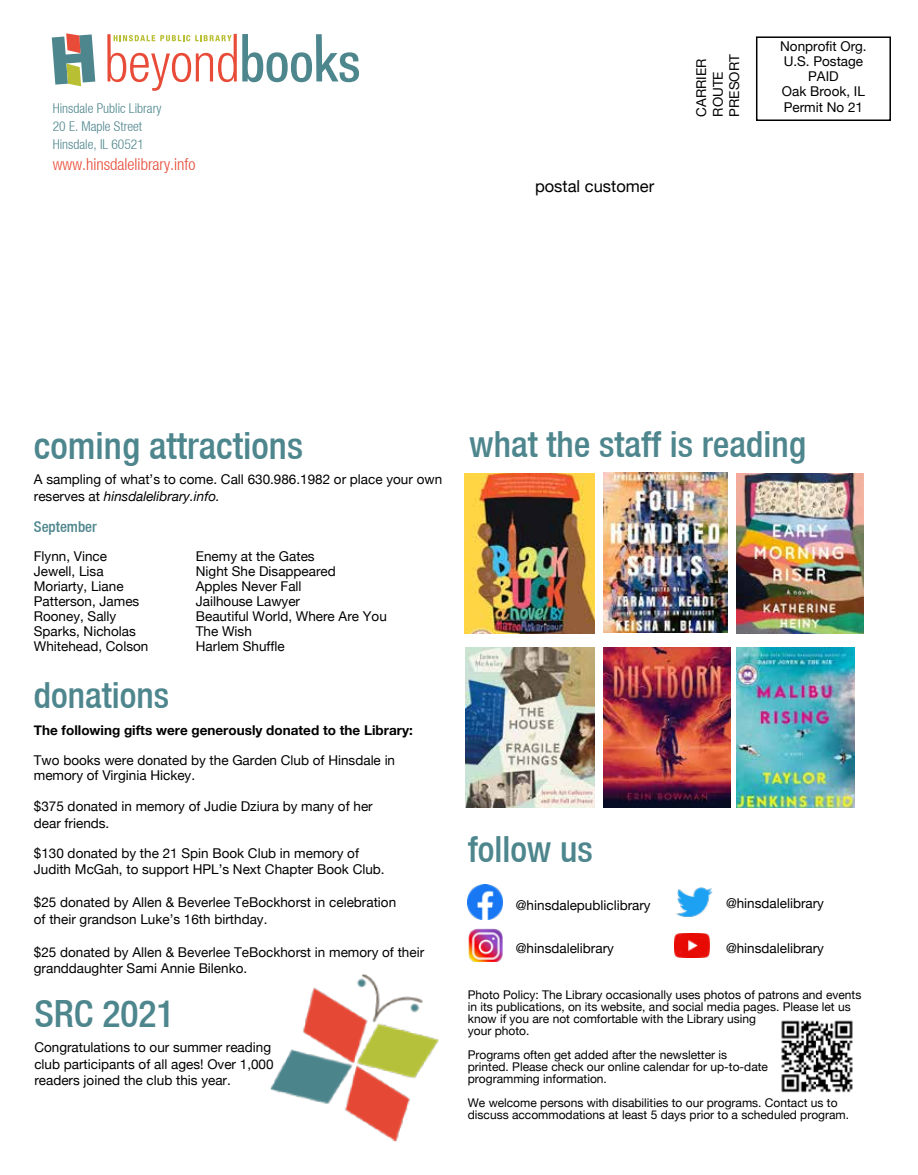
<style>
.page{position:relative;width:918px;height:1175px;background:#fff}
.page>*{position:absolute;margin:0;border:0;box-sizing:border-box;transform-origin:0 0}
.t1{font:500 condensed 37.5px "Helvetica Neue LT";color:#4e868e}
.t2{font:500 condensed 36px "Helvetica Neue LT";color:#4e868e}
.t3{font:300 condensed 16.5px "Helvetica Neue LT";color:#e84b37}
.t4{font:16.5px "Helvetica Neue";color:#000}
.t5{font:500 condensed 15px "Helvetica Neue LT";color:#4e868e}
.t6{font:13.5px/16.5px "Helvetica Neue";color:#000}
.t7{font:300 condensed 13.5px/18px "Helvetica Neue LT";color:#4e868e}
.t8{font:700 13.5px "Helvetica Neue";color:#000}
.t9{font:12px/12px "Helvetica Neue";color:#000}
.s1{font-style:italic}
</style>
<div class="page">
<svg style="left:52px;top:33px;width:43px;height:53px"></svg>
<svg style="left:107px;top:34px;width:252px;height:57px"></svg>
<div style="left:756px;top:36px;width:135px;height:85px;border:2px solid #000"></div>
<img style="left:781px;top:1020px;width:72px;height:73px">
<img style="left:469px;top:928px;width:33px;height:33px">
<img style="left:675px;top:933px;width:35px;height:24px">
<img style="left:676px;top:887px;width:37px;height:29px">
<img style="left:468px;top:884px;width:34px;height:35px">
<img style="left:270px;top:974px;width:169px;height:168px">
<img style="left:465px;top:473px;width:129px;height:160px">
<img style="left:604px;top:472px;width:124px;height:160px">
<img style="left:737px;top:473px;width:127px;height:160px">
<img style="left:465px;top:647px;width:129px;height:160px">
<img style="left:603px;top:647px;width:128px;height:160px">
<img style="left:737px;top:647px;width:117px;height:160px">
<p class="t7" style="left:53px;top:99px;width:110px">Hinsdale Public Library<br>20 E. Maple Street<br>Hinsdale, IL 60521</p>
<p class="t3" style="left:53px;top:155px;width:144px">www.hinsdalelibrary.info</p>
<p class="t4" style="left:535px;top:177px;width:121px">postal customer</p>
<p class="t6" style="left:693px;top:117px;width:64px;rotate:-90deg">CARRIER<br>ROUTE<br>PRESORT</p>
<p class="t6" style="left:780px;top:38px;width:88px;line-height:15px;text-align:center">Nonprofit Org.<br>U.S. Postage<br>PAID<br>Oak Brook, IL</p>
<p class="t6" style="left:784px;top:99px;width:81px">Permit No 21</p>
<h1 class="t1" style="left:34px;top:423px;width:271px">coming attractions</h1>
<p class="t6" style="left:34px;top:471px;width:410px">A sampling of what’s to come. Call 630.986.1982 or place your own reserves at <span class="s1">hinsdalelibrary.info.</span></p>
<p class="t5" style="left:34px;top:518px;width:65px">September</p>
<p class="t6" style="left:34px;top:547px;width:75px">Flynn, Vince</p>
<p class="t6" style="left:196px;top:547px;width:120px">Enemy at the Gates</p>
<p class="t6" style="left:34px;top:562px;width:71px">Jewell, Lisa</p>
<p class="t6" style="left:196px;top:562px;width:142px">Night She Disappeared</p>
<p class="t6" style="left:34px;top:577px;width:91px">Moriarty, Liane</p>
<p class="t6" style="left:196px;top:577px;width:107px">Apples Never Fall</p>
<p class="t6" style="left:34px;top:592px;width:107px">Patterson, James</p>
<p class="t6" style="left:196px;top:592px;width:106px">Jailhouse Lawyer</p>
<p class="t6" style="left:34px;top:607px;width:84px">Rooney, Sally</p>
<p class="t6" style="left:196px;top:607px;width:193px">Beautiful World, Where Are You</p>
<p class="t6" style="left:34px;top:622px;width:104px">Sparks, Nicholas</p>
<p class="t6" style="left:196px;top:622px;width:58px">The Wish</p>
<p class="t6" style="left:34px;top:637px;width:116px">Whitehead, Colson</p>
<p class="t6" style="left:196px;top:637px;width:91px">Harlem Shuffle</p>
<h2 class="t2" style="left:34px;top:674px;width:137px">donations</h2>
<p class="t8" style="left:34px;top:719px;width:380px">The following gifts were generously donated to the Library:</p>
<p class="t6" style="left:34px;top:752px;width:363px;line-height:15px">Two books were donated by the Garden Club of Hinsdale in memory of Virginia Hickey.</p>
<p class="t6" style="left:34px;top:798px;width:340px">$375 donated in memory of Judie Dziura by many of her dear friends.</p>
<p class="t6" style="left:34px;top:844px;width:352px">$130 donated by the 21 Spin Book Club in memory of<br>Judith McGah, to support HPL’s Next Chapter Book Club.</p>
<p class="t6" style="left:34px;top:894px;width:364px">$25 donated by Allen &amp; Beverlee TeBockhorst in celebration of their grandson Luke’s 16th birthday.</p>
<p class="t6" style="left:34px;top:943px;width:392px">$25 donated by Allen &amp; Beverlee TeBockhorst in memory of their granddaughter Sami Annie Bilenko.</p>
<h1 class="t1" style="left:34px;top:991px;width:142px">SRC 2021</h1>
<p class="t6" style="left:34px;top:1039px;width:241px">Congratulations to our summer reading club participants of all ages! Over 1,000 readers joined the club this year.</p>
<h2 class="t2" style="left:469px;top:423px;width:338px">what the staff is reading</h2>
<h2 class="t2" style="left:468px;top:827px;width:127px">follow us</h2>
<p class="t6" style="left:516px;top:896px;width:136px">@hinsdalepubliclibrary</p>
<p class="t6" style="left:726px;top:894px;width:100px">@hinsdalelibrary</p>
<p class="t6" style="left:516px;top:939px;width:100px">@hinsdalelibrary</p>
<p class="t6" style="left:726px;top:939px;width:100px">@hinsdalelibrary</p>
<p class="t9" style="left:468px;top:989px;width:395px">Photo Policy: The Library occasionally uses photos of patrons and events in its publications, on its website, and social media pages. Please let us know if you are not comfortable with the Library using<br>your photo.</p>
<p class="t9" style="left:468px;top:1049px;width:302px">Programs often get added after the newsletter is printed. Please check our online calendar for up-to-date programming information.</p>
<p class="t9" style="left:468px;top:1097px;width:383px">We welcome persons with disabilities to our programs. Contact us to discuss accommodations at least 5 days prior to a scheduled program.</p>
</div>
